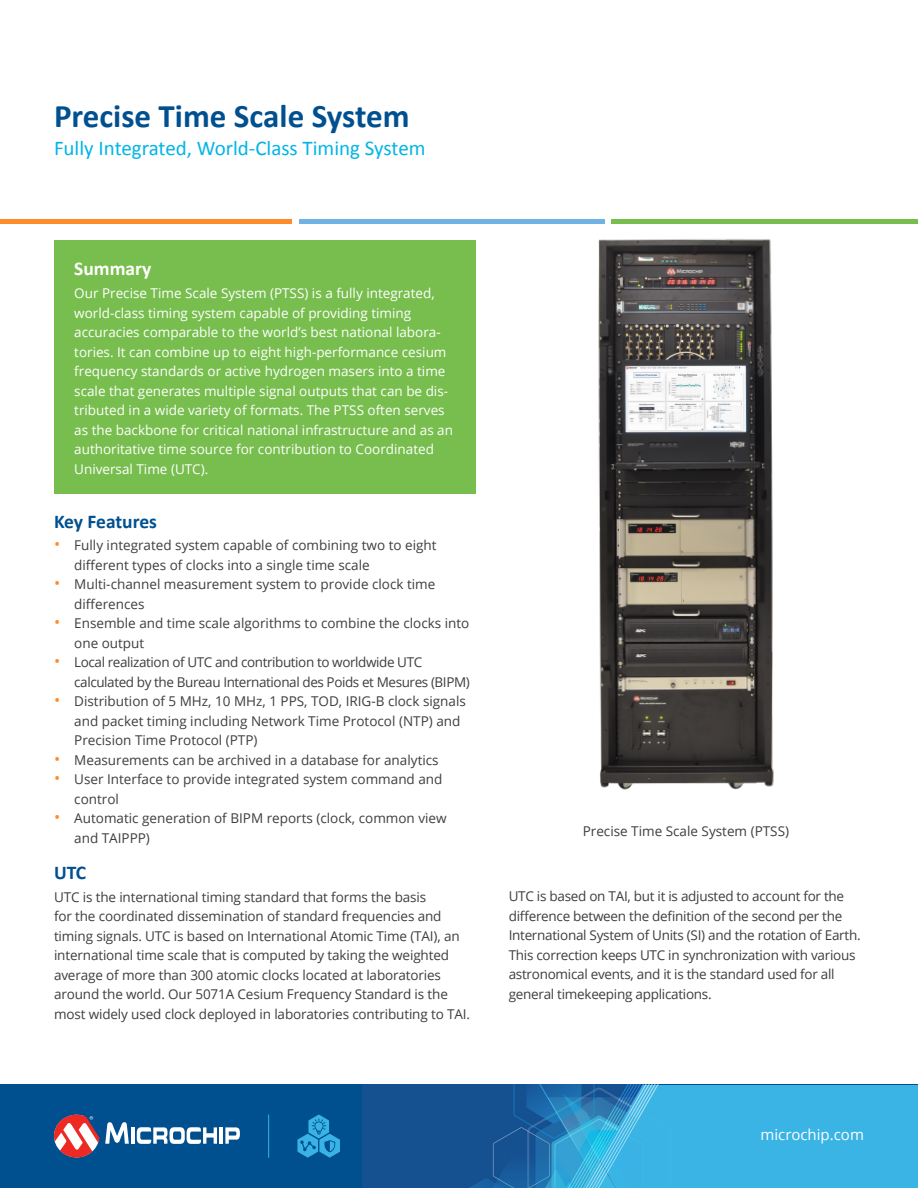
<style>
.page{position:relative;width:918px;height:1188px;background:#fff}
.page>*{position:absolute;margin:0;border:0;box-sizing:border-box;transform-origin:0 0}
.SS_TITLE{font:700 33px "Calibri";color:#005090}
.SS_SUBTITLE{font:21px "Calibri";color:#00b5e6}
.SUBHEAD1{font:700 19.5px "Calibri";letter-spacing:-.01em;color:#005090}
.SUBHEAD1-2{font:700 19.5px "Calibri";color:#fff}
.URL{font:15px "Open Sans";color:#fff}
.BODY_TEXT{font:13.5px/19.5px "Open Sans";letter-spacing:-.01em;color:#3e3e3f}
.BODY_TEXT-2{font:13.5px/19.5px "Open Sans";color:#fff}
.BODY_TEXT-3{font:13.5px/19.5px "Open Sans";letter-spacing:-.03em;color:#3e3e3f}
.s1{font-size:16.5px;color:#ff8c2c}
</style>
<div class="page">
<div style="left:0;top:219px;width:292px;height:5px;background:#ff8c2c"></div>
<div style="left:299px;top:219px;width:306px;height:5px;background:#6fb2e3"></div>
<div style="left:611px;top:219px;width:307px;height:5px;background:#77be4e"></div>
<div style="left:0;top:1084px;width:918px;height:104px;background:#005090"></div>
<div style="left:524px;top:1085px;width:394px;height:103px;background:#3ab4e5"></div>
<img style="left:363px;top:1085px;width:295px;height:103px">
<svg style="left:105px;top:1122px;width:24px;height:22px"></svg>
<hr style="left:131px;top:1127px;width:4px;height:17px;background:#fff">
<hr style="left:219px;top:1127px;width:4px;height:17px;background:#fff">
<svg style="left:225px;top:1127px;width:15px;height:17px"></svg>
<svg style="left:137px;top:1127px;width:80px;height:17px"></svg>
<svg style="left:54px;top:1115px;width:45px;height:43px"></svg>
<svg style="left:297px;top:1115px;width:43px;height:43px"></svg>
<hr style="left:268px;top:1114px;width:1px;height:44px;background:#38b3e4">
<div style="left:54px;top:240px;width:422px;height:254px;background:#77be4e"></div>
<img style="left:598px;top:239px;width:176px;height:551px">
<p class="SS_TITLE" style="left:54px;top:93px;width:357px">Precise Time Scale System</p>
<p class="SS_SUBTITLE" style="left:54px;top:133px;width:373px">Fully Integrated, World-Class Timing System</p>
<p class="SUBHEAD1-2" style="left:74px;top:255px;width:79px">Summary</p>
<p class="BODY_TEXT-2" style="left:74px;top:283px;width:380px">Our Precise Time Scale System (PTSS) is a fully integrated, world-class timing system capable of providing timing accuracies comparable to the world’s best national labora&shy;tories. It can combine up to eight high-performance cesium frequency standards or active hydrogen masers into a time scale that generates multiple signal outputs that can be dis&shy;tributed in a wide variety of formats. The PTSS often serves as the backbone for critical national infrastructure and as an authoritative time source for contribution to Coordinated Universal Time (UTC).</p>
<p class="SUBHEAD1" style="left:54px;top:507px;width:105px">Key Features</p>
<p class="BODY_TEXT" style="left:74px;top:535px;width:364px;text-indent:-20px"><span class="s1">•</span> Fully integrated system capable of combining two to eight different types of clocks into a single time scale</p>
<p class="BODY_TEXT" style="left:74px;top:574px;width:363px;text-indent:-20px"><span class="s1">•</span> Multi-channel measurement system to provide clock time differences</p>
<p class="BODY_TEXT" style="left:74px;top:613px;width:397px;text-indent:-20px"><span class="s1">•</span> Ensemble and time scale algorithms to combine the clocks into one output</p>
<p class="BODY_TEXT-3" style="left:74px;top:652px;width:397px;text-indent:-20px"><span class="s1">•</span> Local realization of UTC and contribution to worldwide UTC calculated by the Bureau International des Poids et Mesures (BIPM)</p>
<p class="BODY_TEXT" style="left:74px;top:691px;width:393px;text-indent:-20px"><span class="s1">•</span> Distribution of 5 MHz, 10 MHz, 1 PPS, TOD, IRIG-B clock signals and packet timing including Network Time Protocol (NTP) and<br>Precision Time Protocol (PTP)</p>
<p class="BODY_TEXT" style="left:54px;top:750px;width:386px"><span class="s1">•</span> Measurements can be archived in a database for analytics</p>
<p class="BODY_TEXT" style="left:74px;top:769px;width:370px;text-indent:-20px"><span class="s1">•</span> User Interface to provide integrated system command and control</p>
<p class="BODY_TEXT" style="left:74px;top:808px;width:374px;text-indent:-20px"><span class="s1">•</span> Automatic generation of BIPM reports (clock, common view and TAIPPP)</p>
<p class="SUBHEAD1" style="left:54px;top:859px;width:34px">UTC</p>
<p class="BODY_TEXT" style="left:54px;top:887px;width:418px">UTC is the international timing standard that forms the basis<br>for the coordinated dissemination of standard frequencies and timing signals. UTC is based on International Atomic Time (TAI), an international time scale that is computed by taking the weighted average of more than 300 atomic clocks located at laboratories around the world. Our 5071A Cesium Frequency Standard is the most widely used clock deployed in laboratories contributing to TAI.</p>
<p class="BODY_TEXT" style="left:583px;top:821px;width:208px">Precise Time Scale System (PTSS)</p>
<p class="BODY_TEXT" style="left:509px;top:886px;width:353px">UTC is based on TAI, but it is adjusted to account for the difference between the definition of the second per the International System of Units (SI) and the rotation of Earth.<br>This correction keeps UTC in synchronization with various astronomical events, and it is the standard used for all general timekeeping applications.</p>
<p class="URL" style="left:760px;top:1125px;width:105px">microchip.com</p>
</div>
